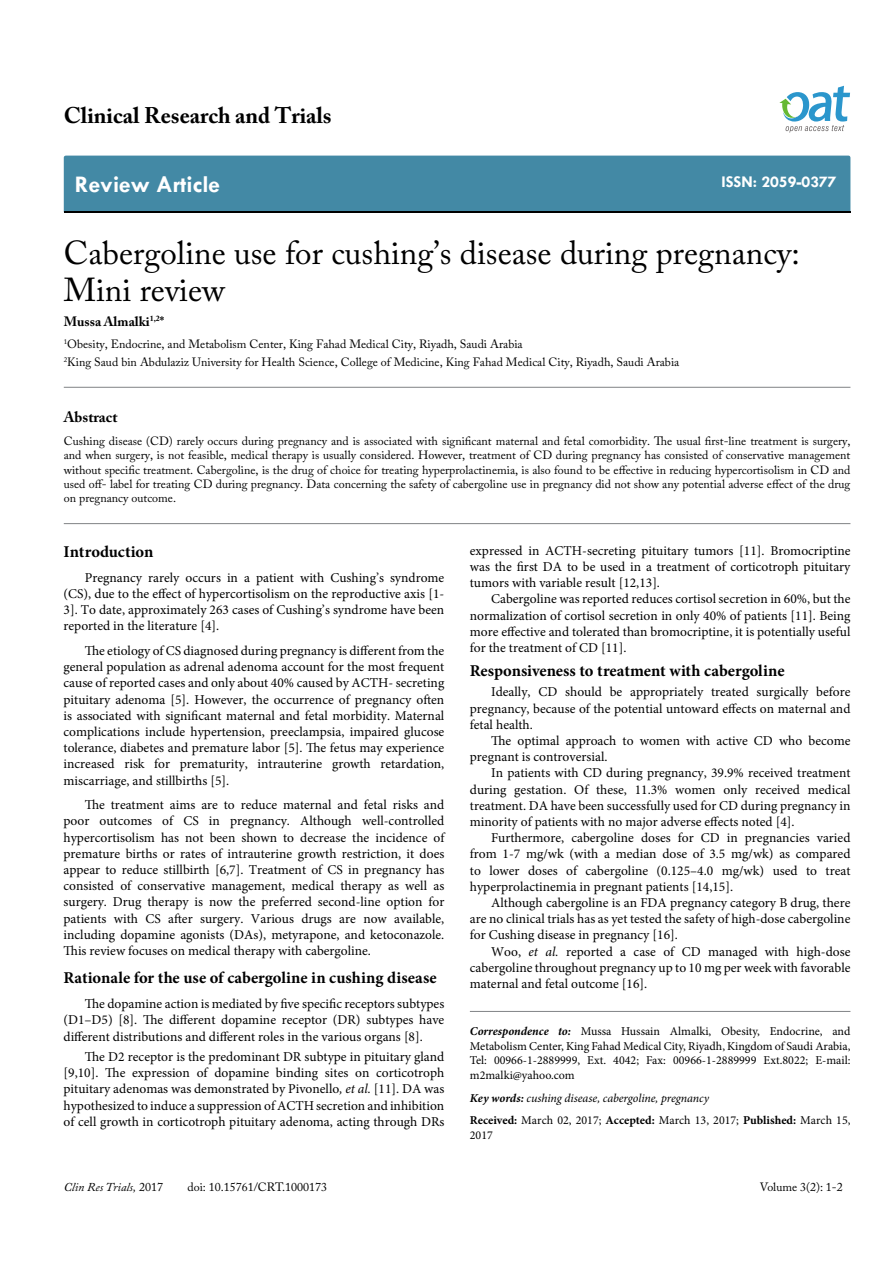
<style>
.page{position:relative;width:893px;height:1263px;background:#fff}
.page>*{position:absolute;margin:0;border:0;box-sizing:border-box;transform-origin:0 0}
.t1{font:33px/37.5px "Adobe Caslon Pro";color:#000}
.t2{font:700 24px "Tw Cen";color:#fff}
.t3{font:700 22.5px "Adobe Caslon Pro";color:#000}
.t4{font:700 16.5px "Minion Pro";color:#000}
.t5{font:700 16.5px "Tw Cen";color:#fff}
.t6{font:700 15px "Adobe Caslon Pro";color:#000}
.t7{font:13.5px/16.2px "Minion Pro";color:#000;text-align:justify}
.t8{font:700 13.5px "Adobe Caslon Pro";color:#000}
.t9{font:12px/14.4px "Adobe Caslon Pro";color:#000}
.t10{font:12px/14.4px "Minion Pro";color:#000;text-align:justify}
.t11{font:italic 12px/23px "Minion Pro";letter-spacing:-.005em;color:#000}
.t12{font:italic 12px "Adobe Caslon Pro";color:#000}
.s1{font-style:italic}
.s2{font-style:normal}
.s3{font-weight:700;font-style:italic}
.s4{font-weight:700}
.s5{font-weight:700;font-style:normal}
</style>
<div class="page">
<div style="left:64px;top:156px;width:786px;height:56px;background:#4389a5"></div>
<svg style="left:779px;top:86px;width:71px;height:47px"></svg>
<hr style="left:64px;top:523px;width:786px;height:1px;background:#808285">
<hr style="left:64px;top:387px;width:786px;height:1px;background:#808285">
<hr style="left:470px;top:1011px;width:380px;height:1px;background:#808285">
<h3 class="t3" style="left:64px;top:102px;width:269px">Clinical Research and Trials</h3>
<h2 class="t2" style="left:75px;top:170px;width:147px">Review Article</h2>
<p class="t5" style="left:721px;top:172px;width:117px">ISSN: 2059-0377</p>
<h1 class="t1" style="left:64px;top:233px;width:737px">Cabergoline use for cushing’s disease during pregnancy:<br>Mini review</h1>
<p class="t8" style="left:64px;top:313px;width:102px">Mussa Almalki<sup>1,2</sup>*</p>
<p class="t9" style="left:64px;top:335px;width:617px;line-height:18px"><sup>1</sup>Obesity, Endocrine, and Metabolism Center, King Fahad Medical City, Riyadh, Saudi Arabia<br><sup>2</sup>King Saud bin Abdulaziz University for Health Science, College of Medicine, King Fahad Medical City, Riyadh, Saudi Arabia</p>
<p class="t6" style="left:64px;top:408px;width:55px">Abstract</p>
<p class="t9" style="left:64px;top:433px;width:788px;text-align:justify">Cushing disease (CD) rarely occurs during pregnancy and is associated with significant maternal and fetal comorbidity. The usual first-line treatment is surgery, and when surgery, is not feasible, medical therapy is usually considered. However, treatment of CD during pregnancy has consisted of conservative management without specific treatment. Cabergoline, is the drug of choice for treating hyperprolactinemia, is also found to be effective in reducing hypercortisolism in CD and used off- label for treating CD during pregnancy. Data concerning the safety of cabergoline use in pregnancy did not show any potential adverse effect of the drug on pregnancy outcome.</p>
<p class="t4" style="left:64px;top:540px;width:91px">Introduction</p>
<p class="t7" style="left:64px;top:569px;width:382px;text-indent:21px">Pregnancy rarely occurs in a patient with Cushing’s syndrome (CS), due to the effect of hypercortisolism on the reproductive axis [1- 3]. To date, approximately 263 cases of Cushing’s syndrome have been reported in the literature [4].</p>
<p class="t7" style="left:64px;top:643px;width:382px;text-indent:21px">The etiology of CS diagnosed during pregnancy is different from the general population as adrenal adenoma account for the most frequent cause of reported cases and only about 40% caused by ACTH- secreting pituitary adenoma [5]. However, the occurrence of pregnancy often is associated with significant maternal and fetal morbidity. Maternal complications include hypertension, preeclampsia, impaired glucose tolerance, diabetes and premature labor [5]. The fetus may experience increased risk for prematurity, intrauterine growth retardation, miscarriage, and stillbirths [5].</p>
<p class="t7" style="left:64px;top:797px;width:382px;text-indent:21px">The treatment aims are to reduce maternal and fetal risks and poor outcomes of CS in pregnancy. Although well-controlled hypercortisolism has not been shown to decrease the incidence of premature births or rates of intrauterine growth restriction, it does appear to reduce stillbirth [6,7]. Treatment of CS in pregnancy has consisted of conservative management, medical therapy as well as surgery. Drug therapy is now the preferred second-line option for patients with CS after surgery. Various drugs are now available, including dopamine agonists (DAs), metyrapone, and ketoconazole.<br>This review focuses on medical therapy with cabergoline.</p>
<p class="t4" style="left:64px;top:966px;width:375px">Rationale for the use of cabergoline in cushing disease</p>
<p class="t7" style="left:64px;top:996px;width:382px;text-indent:21px">The dopamine action is mediated by five specific receptors subtypes (D1–D5) [8]. The different dopamine receptor (DR) subtypes have different distributions and different roles in the various organs [8].</p>
<p class="t7" style="left:64px;top:1048px;width:382px;text-indent:21px">The D2 receptor is the predominant DR subtype in pituitary gland [9,10]. The expression of dopamine binding sites on corticotroph pituitary adenomas was demonstrated by Pivonello<span class="s1">, et al.</span> [11]. DA was hypothesized to induce a suppression of ACTH secretion and inhibition of cell growth in corticotroph pituitary adenoma, acting through DRs</p>
<p class="t12" style="left:64px;top:1180px;width:101px">Clin Res Trials, <span class="s2">2017</span></p>
<p class="t9" style="left:188px;top:1180px;width:141px">doi: 10.15761/CRT.1000173</p>
<p class="t7" style="left:470px;top:542px;width:382px">expressed in ACTH-secreting pituitary tumors [11]. Bromocriptine was the first DA to be used in a treatment of corticotroph pituitary tumors with variable result [12,13].</p>
<p class="t7" style="left:470px;top:591px;width:382px;text-indent:21px">Cabergoline was reported reduces cortisol secretion in 60%, but the normalization of cortisol secretion in only 40% of patients [11]. Being more effective and tolerated than bromocriptine, it is potentially useful for the treatment of CD [11].</p>
<p class="t4" style="left:470px;top:659px;width:316px">Responsiveness to treatment with cabergoline</p>
<p class="t7" style="left:470px;top:684px;width:382px;text-indent:21px">Ideally, CD should be appropriately treated surgically before pregnancy, because of the potential untoward effects on maternal and fetal health.</p>
<p class="t7" style="left:470px;top:733px;width:382px;text-indent:21px">The optimal approach to women with active CD who become pregnant is controversial.</p>
<p class="t7" style="left:470px;top:765px;width:382px;text-indent:21px">In patients with CD during pregnancy, 39.9% received treatment during gestation. Of these, 11.3% women only received medical treatment. DA have been successfully used for CD during pregnancy in minority of patients with no major adverse effects noted [4].</p>
<p class="t7" style="left:470px;top:830px;width:382px;text-indent:21px">Furthermore, cabergoline doses for CD in pregnancies varied from 1-7 mg/wk (with a median dose of 3.5 mg/wk) as compared to lower doses of cabergoline (0.125–4.0 mg/wk) used to treat hyperprolactinemia in pregnant patients [14,15].</p>
<p class="t7" style="left:470px;top:895px;width:382px;text-indent:21px">Although cabergoline is an FDA pregnancy category B drug, there are no clinical trials has as yet tested the safety of high-dose cabergoline for Cushing disease in pregnancy [16].</p>
<p class="t7" style="left:470px;top:943px;width:382px;text-indent:21px">Woo, <span class="s1">et al.</span> reported a case of CD managed with high-dose cabergoline throughout pregnancy up to 10 mg per week with favorable maternal and fetal outcome [16].</p>
<p class="t10" style="left:470px;top:1024px;width:382px"><span class="s3">Correspondence to:</span> Mussa Hussain Almalki, Obesity, Endocrine, and Metabolism Center, King Fahad Medical City, Riyadh, Kingdom of Saudi Arabia, Tel: 00966-1-2889999, Ext. 4042; Fax: 00966-1-2889999 Ext.8022; E-mail: m2malki@yahoo.com</p>
<p class="t11" style="left:470px;top:1086px;width:382px"><span class="s4">Key words:</span> cushing disease, cabergoline, pregnancy<br><span class="s5">Received:</span> <span class="s2">March 02, 2017;</span> <span class="s5">Accepted:</span> <span class="s2">March 13, 2017;</span> <span class="s5">Published:</span> <span class="s2">March 15,</span></p>
<p class="t10" style="left:470px;top:1128px;width:25px">2017</p>
<p class="t9" style="left:760px;top:1180px;width:84px">Volume 3(2): 1-2</p>
</div>
